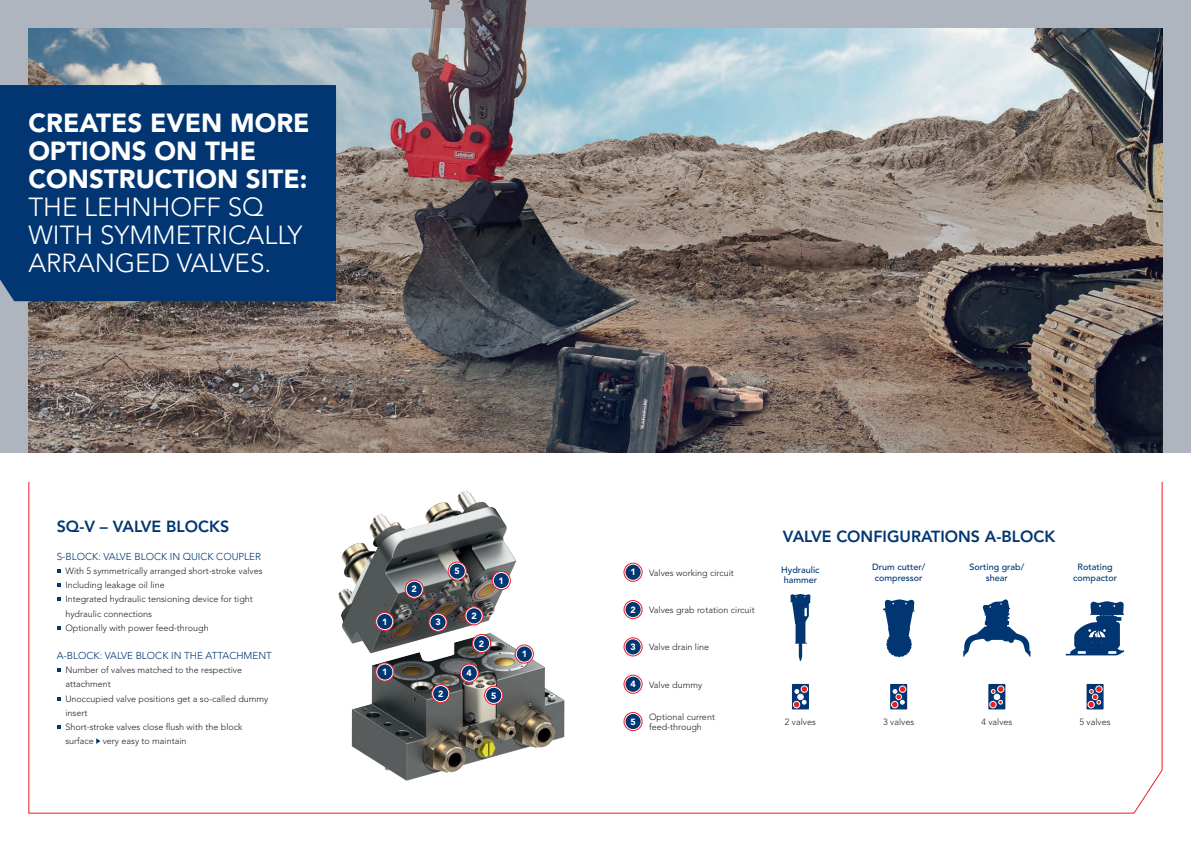
<style>
.page{position:relative;width:1191px;height:842px;background:#fff}
.page>*{position:absolute;margin:0;border:0;box-sizing:border-box;transform-origin:0 0}
.t1{font:300 26px/28px "Avenir LT Pro";color:#fff}
.t2{font:900 26px/28px "Avenir LT Std";color:#fff}
.t3{font:800 16px "Avenir LT Std";color:#013673}
.t4{font:300 10px "Avenir LT Pro";color:#013673}
.t5{font:300 9px/14.2px "Avenir LT Pro";color:#231f20}
.t6{font:500 9px/10.8px "Avenir LT Std";color:#013673}
.t7{font:900 9px "Avenir LT Std";color:#fff}
</style>
<div class="page">
<svg style="left:28px;top:482px;width:1135px;height:332px"></svg>
<div style="left:0;top:0;width:1191px;height:454px;background:#aeb5be"></div>
<img style="left:28px;top:28px;width:1134px;height:426px">
<img style="left:370px;top:0;width:197px;height:57px">
<img style="left:323px;top:489px;width:244px;height:294px">
<svg style="left:492px;top:571px;width:18px;height:19px"></svg>
<div style="left:492px;top:571px;width:19px;height:19px;border:1px solid #ee1d23;border-radius:50%"></div>
<div style="left:494px;top:573px;width:15px;height:15px;background:#013673;border-radius:50%"></div>
<svg style="left:376px;top:612px;width:18px;height:19px"></svg>
<div style="left:375px;top:612px;width:19px;height:19px;border:1px solid #ee1d23;border-radius:50%"></div>
<div style="left:377px;top:614px;width:15px;height:15px;background:#013673;border-radius:50%"></div>
<svg style="left:376px;top:663px;width:18px;height:18px"></svg>
<div style="left:375px;top:662px;width:19px;height:20px;border:1px solid #ee1d23;border-radius:50%"></div>
<div style="left:377px;top:664px;width:15px;height:16px;background:#013673;border-radius:50%"></div>
<svg style="left:515px;top:645px;width:18px;height:18px"></svg>
<div style="left:515px;top:644px;width:19px;height:20px;border:1px solid #ee1d23;border-radius:50%"></div>
<div style="left:517px;top:646px;width:15px;height:16px;background:#013673;border-radius:50%"></div>
<svg style="left:465px;top:607px;width:18px;height:18px"></svg>
<div style="left:464px;top:606px;width:19px;height:19px;border:1px solid #ee1d23;border-radius:50%"></div>
<div style="left:466px;top:608px;width:15px;height:15px;background:#013673;border-radius:50%"></div>
<svg style="left:405px;top:580px;width:18px;height:18px"></svg>
<div style="left:405px;top:580px;width:19px;height:19px;border:1px solid #ee1d23;border-radius:50%"></div>
<div style="left:407px;top:582px;width:15px;height:15px;background:#013673;border-radius:50%"></div>
<svg style="left:472px;top:634px;width:18px;height:19px"></svg>
<div style="left:472px;top:634px;width:19px;height:19px;border:1px solid #ee1d23;border-radius:50%"></div>
<div style="left:474px;top:636px;width:15px;height:15px;background:#013673;border-radius:50%"></div>
<svg style="left:432px;top:684px;width:18px;height:19px"></svg>
<div style="left:431px;top:684px;width:19px;height:19px;border:1px solid #ee1d23;border-radius:50%"></div>
<div style="left:433px;top:686px;width:15px;height:15px;background:#013673;border-radius:50%"></div>
<svg style="left:429px;top:613px;width:18px;height:18px"></svg>
<div style="left:428px;top:613px;width:19px;height:19px;border:1px solid #ee1d23;border-radius:50%"></div>
<div style="left:430px;top:615px;width:15px;height:15px;background:#013673;border-radius:50%"></div>
<svg style="left:460px;top:664px;width:18px;height:18px"></svg>
<div style="left:460px;top:664px;width:19px;height:19px;border:1px solid #ee1d23;border-radius:50%"></div>
<div style="left:462px;top:666px;width:15px;height:15px;background:#013673;border-radius:50%"></div>
<svg style="left:485px;top:686px;width:18px;height:18px"></svg>
<div style="left:484px;top:686px;width:19px;height:19px;border:1px solid #ee1d23;border-radius:50%"></div>
<div style="left:486px;top:688px;width:15px;height:15px;background:#013673;border-radius:50%"></div>
<svg style="left:448px;top:562px;width:18px;height:18px"></svg>
<div style="left:448px;top:561px;width:19px;height:20px;border:1px solid #ee1d23;border-radius:50%"></div>
<div style="left:450px;top:563px;width:15px;height:16px;background:#013673;border-radius:50%"></div>
<svg style="left:624px;top:712px;width:18px;height:19px"></svg>
<div style="left:623px;top:712px;width:19px;height:19px;border:1px solid #ee1d23;border-radius:50%"></div>
<div style="left:625px;top:714px;width:15px;height:15px;background:#013673;border-radius:50%"></div>
<svg style="left:624px;top:563px;width:18px;height:18px"></svg>
<div style="left:623px;top:563px;width:19px;height:19px;border:1px solid #ee1d23;border-radius:50%"></div>
<div style="left:625px;top:565px;width:15px;height:15px;background:#013673;border-radius:50%"></div>
<svg style="left:624px;top:600px;width:18px;height:19px"></svg>
<div style="left:623px;top:600px;width:19px;height:19px;border:1px solid #ee1d23;border-radius:50%"></div>
<div style="left:625px;top:602px;width:15px;height:15px;background:#013673;border-radius:50%"></div>
<svg style="left:624px;top:638px;width:18px;height:18px"></svg>
<div style="left:623px;top:637px;width:19px;height:19px;border:1px solid #ee1d23;border-radius:50%"></div>
<div style="left:625px;top:639px;width:15px;height:15px;background:#013673;border-radius:50%"></div>
<svg style="left:624px;top:675px;width:18px;height:18px"></svg>
<div style="left:623px;top:675px;width:19px;height:19px;border:1px solid #ee1d23;border-radius:50%"></div>
<div style="left:625px;top:677px;width:15px;height:15px;background:#013673;border-radius:50%"></div>
<svg style="left:57px;top:569px;width:4px;height:4px"></svg>
<svg style="left:57px;top:583px;width:4px;height:4px"></svg>
<svg style="left:57px;top:597px;width:4px;height:4px"></svg>
<svg style="left:57px;top:626px;width:4px;height:4px"></svg>
<svg style="left:57px;top:668px;width:4px;height:4px"></svg>
<svg style="left:57px;top:697px;width:4px;height:4px"></svg>
<svg style="left:57px;top:725px;width:4px;height:4px"></svg>
<svg style="left:96px;top:738px;width:4px;height:6px"></svg>
<svg style="left:883px;top:599px;width:31px;height:58px"></svg>
<svg style="left:890px;top:684px;width:17px;height:25px"></svg>
<div style="left:899px;top:686px;width:7px;height:7px;border:1px solid #fff;border-radius:50%"></div>
<div style="left:891px;top:701px;width:7px;height:7px;background:#ee1d23;border-radius:50%"></div>
<div style="left:891px;top:701px;width:7px;height:7px;border:1px solid #fff;border-radius:50%"></div>
<svg style="left:892px;top:686px;width:13px;height:18px"></svg>
<svg style="left:963px;top:599px;width:67px;height:58px"></svg>
<svg style="left:988px;top:684px;width:17px;height:25px"></svg>
<div style="left:997px;top:686px;width:7px;height:6px;background:#ee1d23;border-radius:50%"></div>
<div style="left:997px;top:686px;width:7px;height:7px;border:1px solid #fff;border-radius:50%"></div>
<div style="left:989px;top:701px;width:7px;height:7px;background:#ee1d23;border-radius:50%"></div>
<div style="left:989px;top:701px;width:7px;height:7px;border:1px solid #fff;border-radius:50%"></div>
<svg style="left:991px;top:689px;width:11px;height:15px"></svg>
<svg style="left:1065px;top:601px;width:59px;height:54px"></svg>
<svg style="left:1086px;top:684px;width:17px;height:25px"></svg>
<div style="left:1095px;top:686px;width:7px;height:6px;background:#ee1d23;border-radius:50%"></div>
<div style="left:1095px;top:686px;width:7px;height:7px;border:1px solid #fff;border-radius:50%"></div>
<div style="left:1088px;top:701px;width:6px;height:7px;background:#ee1d23;border-radius:50%"></div>
<div style="left:1087px;top:701px;width:7px;height:7px;border:1px solid #fff;border-radius:50%"></div>
<svg style="left:1089px;top:689px;width:12px;height:15px"></svg>
<svg style="left:790px;top:594px;width:20px;height:67px"></svg>
<svg style="left:792px;top:684px;width:17px;height:25px"></svg>
<div style="left:801px;top:686px;width:7px;height:7px;border:1px solid #fff;border-radius:50%"></div>
<div style="left:793px;top:701px;width:6px;height:7px;background:#ee1d23;border-radius:50%"></div>
<div style="left:793px;top:701px;width:7px;height:7px;border:1px solid #fff;border-radius:50%"></div>
<svg style="left:794px;top:686px;width:13px;height:18px"></svg>
<div style="left:0;top:85px;width:336px;height:216px;background:#013673"></div>
<h1 class="t2" style="left:28px;top:109px;width:283px">CREATES EVEN MORE<br>OPTIONS ON THE<br>CONSTRUCTION SITE:</h1>
<h1 class="t1" style="left:28px;top:193px;width:276px">THE LEHNHOFF SQ<br>WITH SYMMETRICALLY<br>ARRANGED VALVES.</h1>
<h2 class="t3" style="left:57px;top:516px;width:174px">SQ-V – VALVE BLOCKS</h2>
<p class="t4" style="left:57px;top:550px;width:206px">S-BLOCK: VALVE BLOCK IN QUICK COUPLER</p>
<p class="t5" style="left:65px;top:564px;width:199px">With 5 symmetrically arranged short-stroke valves Including leakage oil line<br>Integrated hydraulic tensioning device for tight hydraulic connections<br>Optionally with power feed-through</p>
<p class="t4" style="left:57px;top:650px;width:217px">A-BLOCK: VALVE BLOCK IN THE ATTACHMENT</p>
<p class="t5" style="left:65px;top:663px;width:204px">Number of valves matched to the respective attachment<br>Unoccupied valve positions get a so-called dummy insert<br>Short-stroke valves close flush with the block surface very easy to maintain</p>
<p class="t7" style="left:382px;top:616px;width:7px">1</p>
<p class="t7" style="left:382px;top:667px;width:7px">1</p>
<p class="t7" style="left:411px;top:584px;width:7px">2</p>
<p class="t7" style="left:435px;top:617px;width:7px">3</p>
<p class="t7" style="left:438px;top:688px;width:7px">2</p>
<p class="t7" style="left:454px;top:566px;width:7px">5</p>
<p class="t7" style="left:471px;top:610px;width:7px">2</p>
<p class="t7" style="left:479px;top:638px;width:7px">2</p>
<p class="t7" style="left:466px;top:668px;width:7px">4</p>
<p class="t7" style="left:498px;top:575px;width:7px">1</p>
<p class="t7" style="left:491px;top:690px;width:7px">5</p>
<p class="t7" style="left:521px;top:649px;width:7px">1</p>
<p class="t7" style="left:630px;top:567px;width:7px">1</p>
<p class="t5" style="left:649px;top:565px;width:86px">Valves working circuit</p>
<p class="t7" style="left:630px;top:604px;width:7px">2</p>
<p class="t5" style="left:649px;top:603px;width:107px">Valves grab rotation circuit</p>
<p class="t7" style="left:630px;top:641px;width:7px">3</p>
<p class="t5" style="left:649px;top:640px;width:62px">Valve drain line</p>
<p class="t7" style="left:630px;top:679px;width:7px">4</p>
<p class="t5" style="left:649px;top:677px;width:55px">Valve dummy</p>
<h2 class="t3" style="left:783px;top:527px;width:274px">VALVE CONFIGURATIONS A-BLOCK</h2>
<p class="t6" style="left:872px;top:562px;width:55px">Drum cutter/ compressor</p>
<p class="t6" style="left:969px;top:562px;width:56px;text-align:center">Sorting grab/ shear</p>
<p class="t6" style="left:781px;top:564px;width:40px">Hydraulic hammer</p>
<p class="t6" style="left:1073px;top:562px;width:45px;text-align:center">Rotating compactor</p>
<p class="t7" style="left:630px;top:716px;width:7px">5</p>
<p class="t5" style="left:649px;top:711px;width:67px;line-height:10.8px">Optional current feed-through</p>
<p class="t5" style="left:785px;top:715px;width:33px">2 valves</p>
<p class="t5" style="left:1079px;top:715px;width:33px">5 valves</p>
<p class="t5" style="left:883px;top:715px;width:33px">3 valves</p>
<p class="t5" style="left:981px;top:715px;width:33px">4 valves</p>
</div>
